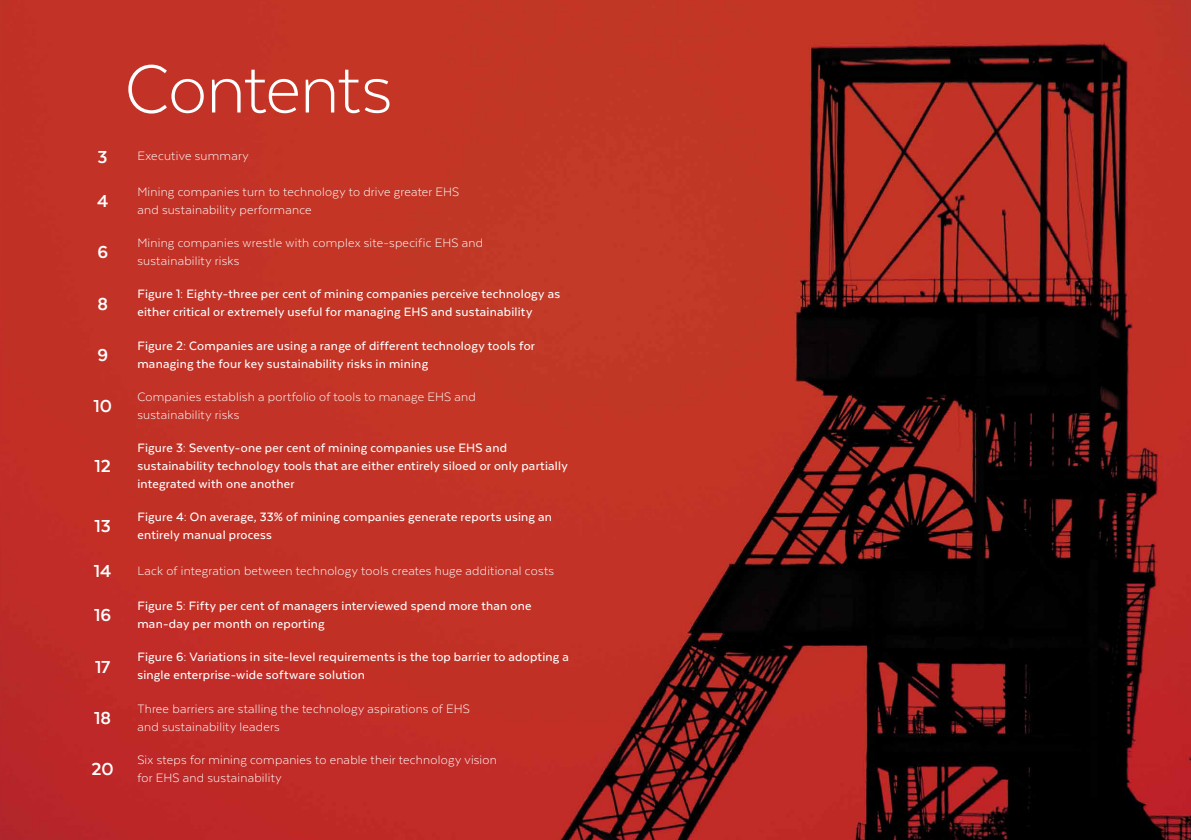
<style>
.page{position:relative;width:1191px;height:840px;background:#fff}
.page>*{position:absolute;margin:0;border:0;box-sizing:border-box;transform-origin:0 0}
.t1{font:300 78px "Texta";letter-spacing:-.015em;color:#fff}
.t2{font:700 20px "Texta";letter-spacing:-.005em;color:#fff}
.t3{font:500 14px/18px "Texta";letter-spacing:.015em;color:#fff}
.t4{font:300 14px/18px "Texta";letter-spacing:.015em;color:#fff}
</style>
<div class="page">
<img style="left:0;top:0;width:1191px;height:839px">
<h1 class="t1" style="left:125px;top:49px;width:269px">Contents</h1>
<h2 class="t2" style="left:98px;top:146px;width:12px">3</h2>
<p class="t4" style="left:137px;top:147px;width:113px">Executive summary</p>
<h2 class="t2" style="left:97px;top:191px;width:13px">4</h2>
<p class="t4" style="left:137px;top:182px;width:323px">Mining companies turn to technology to drive greater EHS and sustainability performance</p>
<h2 class="t2" style="left:97px;top:242px;width:12px">6</h2>
<p class="t4" style="left:137px;top:233px;width:347px">Mining companies wrestle with complex site-specific EHS and sustainability risks</p>
<h2 class="t2" style="left:97px;top:293px;width:12px">8</h2>
<p class="t3" style="left:137px;top:285px;width:424px">Figure 1: Eighty-three per cent of mining companies perceive technology as either critical or extremely useful for managing EHS and sustainability</p>
<h2 class="t2" style="left:97px;top:344px;width:12px">9</h2>
<p class="t3" style="left:137px;top:336px;width:399px">Figure 2: Companies are using a range of different technology tools for managing the four key sustainability risks in mining</p>
<h2 class="t2" style="left:93px;top:395px;width:20px">10</h2>
<p class="t4" style="left:137px;top:387px;width:340px">Companies establish a portfolio of tools to manage EHS and sustainability risks</p>
<h2 class="t2" style="left:95px;top:455px;width:18px">12</h2>
<p class="t3" style="left:137px;top:438px;width:432px">Figure 3: Seventy-one per cent of mining companies use EHS and sustainability technology tools that are either entirely siloed or only partially integrated with one another</p>
<h2 class="t2" style="left:95px;top:516px;width:18px">13</h2>
<p class="t3" style="left:137px;top:507px;width:416px">Figure 4: On average, 33% of mining companies generate reports using an entirely manual process</p>
<h2 class="t2" style="left:94px;top:560px;width:19px">14</h2>
<p class="t4" style="left:137px;top:561px;width:418px">Lack of integration between technology tools creates huge additional costs</p>
<h2 class="t2" style="left:94px;top:604px;width:19px">16</h2>
<p class="t3" style="left:137px;top:596px;width:396px">Figure 5: Fifty per cent of managers interviewed spend more than one man-day per month on reporting</p>
<h2 class="t2" style="left:95px;top:656px;width:17px">17</h2>
<p class="t3" style="left:137px;top:647px;width:433px">Figure 6: Variations in site-level requirements is the top barrier to adopting a single enterprise-wide software solution</p>
<h2 class="t2" style="left:94px;top:707px;width:19px">18</h2>
<p class="t4" style="left:137px;top:698px;width:334px">Three barriers are stalling the technology aspirations of EHS and sustainability leaders</p>
<h2 class="t2" style="left:92px;top:758px;width:24px">20</h2>
<p class="t4" style="left:137px;top:750px;width:361px">Six steps for mining companies to enable their technology vision for EHS and sustainability</p>
</div>
